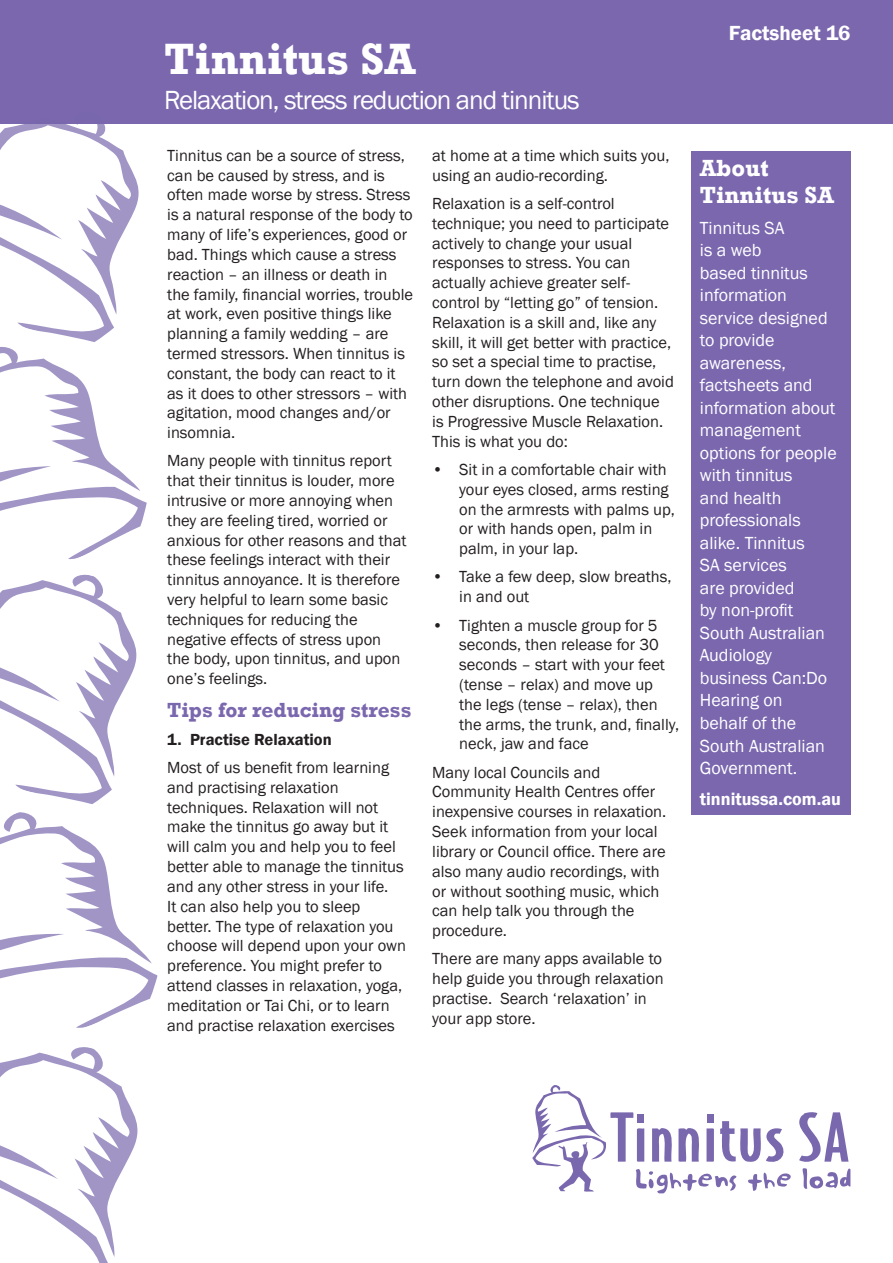
<style>
.page{position:relative;width:893px;height:1263px;background:#fff}
.page>*{position:absolute;margin:0;border:0;box-sizing:border-box;transform-origin:0 0}
.t1{font:700 45px "Rockwell";color:#fff}
.Heading{font:27px "Franklin Gothic";letter-spacing:-.04em;color:#fff}
.t2{font:700 24px/27px "Rockwell";color:#fff}
.Heading-2{font:700 21px "Rockwell";color:#7a67ae}
.Intro_Text{font:600 21px "Franklin Gothic";color:#fff}
.t3{font:18px/22.5px "Franklin Gothic";color:#fff}
.t4{font:600 18px "Franklin Gothic";color:#fff}
.Body_Text{font:16.5px/19.8px "Franklin Gothic";color:#231f20}
.Emphasis{font:600 16.5px "Franklin Gothic";color:#231f20}
</style>
<div class="page">
<div style="left:0;top:0;width:893px;height:123px;background:#7a67ae"></div>
<svg style="left:532px;top:1085px;width:318px;height:108px"></svg>
<svg style="left:0;top:123px;width:166px;height:1140px"></svg>
<div style="left:691px;top:151px;width:159px;height:663px;background:#7a67ae"></div>
<p class="t1" style="left:164px;top:31px;width:253px">Tinnitus SA</p>
<p class="Heading" style="left:164px;top:83px;width:417px">Relaxation, stress reduction and tinnitus</p>
<p class="Body_Text" style="left:167px;top:146px;width:247px">Tinnitus can be a source of stress, can be caused by stress, and is often made worse by stress. Stress is a natural response of the body to many of life’s experiences, good or bad. Things which cause a stress reaction – an illness or death in the family, financial worries, trouble at work, even positive things like planning a family wedding – are termed stressors. When tinnitus is constant, the body can react to it as it does to other stressors – with agitation, mood changes and/or insomnia.</p>
<p class="Body_Text" style="left:167px;top:451px;width:241px">Many people with tinnitus report that their tinnitus is louder, more intrusive or more annoying when they are feeling tired, worried or anxious for other reasons and that these feelings interact with their tinnitus annoyance. It is therefore very helpful to learn some basic techniques for reducing the negative effects of stress upon the body, upon tinnitus, and upon one’s feelings.</p>
<p class="Heading-2" style="left:167px;top:697px;width:246px">Tips for reducing stress</p>
<p class="Emphasis" style="left:167px;top:729px;width:166px">1. Practise Relaxation</p>
<p class="Body_Text" style="left:167px;top:758px;width:240px">Most of us benefit from learning and practising relaxation techniques. Relaxation will not make the tinnitus go away but it will calm you and help you to feel better able to manage the tinnitus and any other stress in your life.<br>It can also help you to sleep better. The type of relaxation you choose will depend upon your own preference. You might prefer to attend classes in relaxation, yoga, meditation or Tai Chi, or to learn and practise relaxation exercises</p>
<p class="Body_Text" style="left:432px;top:146px;width:239px">at home at a time which suits you, using an audio-recording.</p>
<p class="Body_Text" style="left:432px;top:194px;width:243px">Relaxation is a self-control technique; you need to participate actively to change your usual responses to stress. You can actually achieve greater self&shy;control by “letting go” of tension.<br>Relaxation is a skill and, like any skill, it will get better with practice, so set a special time to practise, turn down the telephone and avoid other disruptions. One technique is Progressive Muscle Relaxation.<br>This is what you do:</p>
<p class="Body_Text" style="left:459px;top:460px;width:217px;text-indent:-27px">• Sit in a comfortable chair with your eyes closed, arms resting on the armrests with palms up, or with hands open, palm in palm, in your lap.</p>
<p class="Body_Text" style="left:459px;top:567px;width:214px;text-indent:-27px">• Take a few deep, slow breaths, in and out</p>
<p class="Body_Text" style="left:459px;top:615px;width:221px;text-indent:-27px">• Tighten a muscle group for 5 seconds, then release for 30 seconds – start with your feet (tense – relax) and move up the legs (tense – relax), then the arms, the trunk, and, finally, neck, jaw and face</p>
<p class="Body_Text" style="left:432px;top:763px;width:236px">Many local Councils and<br>Community Health Centres offer inexpensive courses in relaxation.<br>Seek information from your local library or Council office. There are also many audio recordings, with or without soothing music, which can help talk you through the procedure.</p>
<p class="Body_Text" style="left:432px;top:949px;width:233px">There are many apps available to help guide you through relaxation practise. Search ‘relaxation’ in your app store.</p>
<p class="Intro_Text" style="left:729px;top:20px;width:123px">Factsheet 16</p>
<p class="t2" style="left:700px;top:154px;width:136px">About<br>Tinnitus SA</p>
<p class="t3" style="left:700px;top:217px;width:138px">Tinnitus SA<br>is a web<br>based tinnitus information service designed to provide awareness, factsheets and information about management options for people with tinnitus<br>and health professionals alike. Tinnitus<br>SA services<br>are provided<br>by non-profit<br>South Australian<br>Audiology business Can:Do<br>Hearing on<br>behalf of the<br>South Australian<br>Government.</p>
<p class="t4" style="left:700px;top:788px;width:142px">tinnitussa.com.au</p>
</div>
